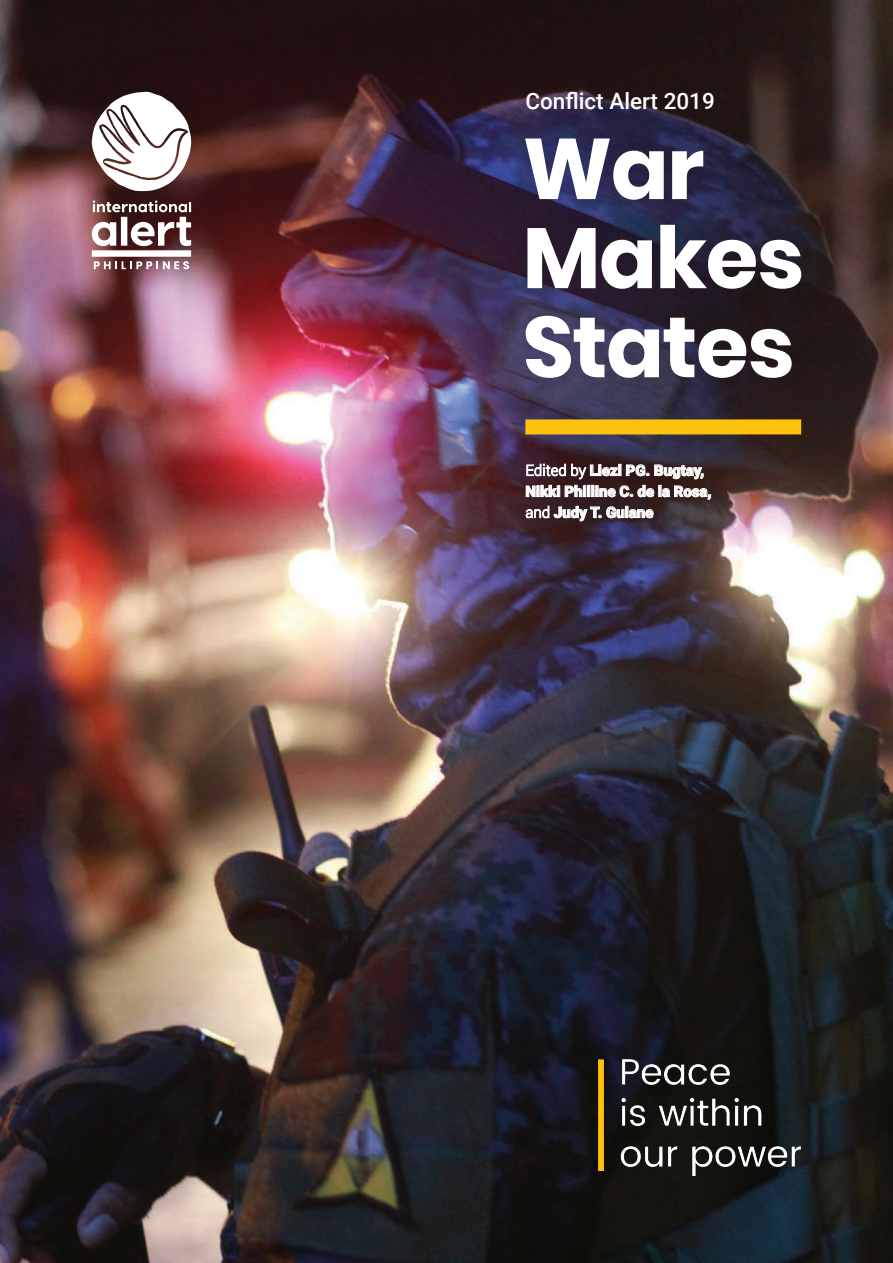
<style>
.page{position:relative;width:893px;height:1263px;background:#fff}
.page>*{position:absolute;margin:0;border:0;box-sizing:border-box;transform-origin:0 0}
.t1{font:700 85.65px/89.1px "Poppins";letter-spacing:-.02em;color:#fff}
.t2{font:500 22.5px "Roboto";color:#fff}
.t3{font:900 15px/21px "Roboto";color:#fff}
.s1{font-weight:300}
</style>
<div class="page">
<img style="left:0;top:0;width:893px;height:1263px">
<img style="left:579px;top:1044px;width:234px;height:146px">
<div style="left:525px;top:419px;width:276px;height:15px;background:#ffc20e"></div>
<svg style="left:94px;top:261px;width:95px;height:8px"></svg>
<div style="left:92px;top:250px;width:99px;height:7px;background:#fff"></div>
<svg style="left:92px;top:200px;width:99px;height:46px"></svg>
<svg style="left:92px;top:92px;width:99px;height:99px"></svg>
<svg style="left:526px;top:464px;width:178px;height:15px;background:#776768"></svg>
<svg style="left:526px;top:485px;width:185px;height:15px;background:#766666"></svg>
<svg style="left:526px;top:506px;width:127px;height:15px;background:#736468"></svg>
<p class="t2" style="left:525px;top:85px;width:191px">Conflict Alert 2019</p>
<p class="t1" style="left:522px;top:125px;width:283px">War<br>Makes<br>States</p>
<p class="t3" style="left:525px;top:459px;width:180px"><span class="s1">Edited by</span> Liezl PG. Bugtay,</p>
<p class="t3" style="left:525px;top:480px;width:188px">Nikki Philline C. de la Rosa, <span class="s1">and</span> Judy T. Gulane</p>
</div>
